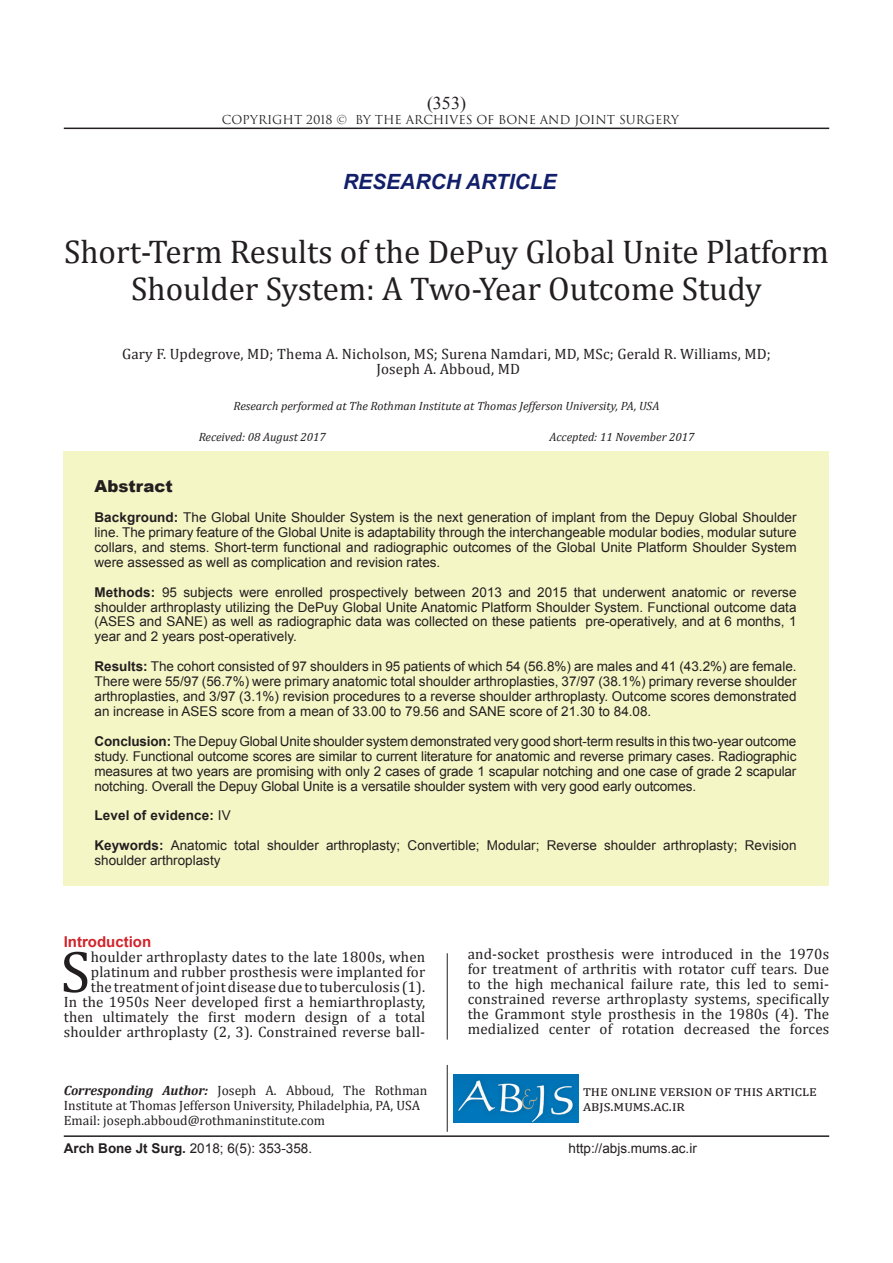
<style>
.page{position:relative;width:893px;height:1263px;background:#fff}
.page>*{position:absolute;margin:0;border:0;box-sizing:border-box;transform-origin:0 0}
.t1{font:60px "Cambria";color:#231f20}
.t2{font:33px/36.9px "Cambria";color:#231f20;text-align:center}
.sartitr{font:italic 700 21px "Arial";color:#121f6a}
.t3{font:18px "Times New Roman";color:#231f20}
.CHEKIDEH{font:900 16.5px "Arial";color:#231f20}
.t4{font:15px/15px "Cambria";letter-spacing:.01em;color:#231f20}
.Titr_ghermez_ABJS{font:700 15px "Arial";color:#d1232a}
.CHEKIDEH-2{font:13.5px/14.9px "Arial";color:#231f20;text-align:justify}
.نویسنده_مسئول{font:13.5px/15px "Cambria";color:#231f20}
.CHEKIDEH-3{font:700 13.5px "Arial";letter-spacing:.01em;color:#231f20}
.ریسرچ{font:italic 12px "Cambria";color:#231f20}
.t5{font:12px "Trajan Pro 3";color:#231f20}
.tarikh{font:italic 12px "Cambria";color:#231f20}
.s1{font-weight:700}
.s2{font-weight:400}
.s3{font-weight:700;font-style:italic}
</style>
<div class="page">
<hr style="left:64px;top:128px;width:765px;height:1px;background:#231f20">
<hr style="left:64px;top:1135px;width:765px;height:2px;background:#231f20">
<hr style="left:447px;top:1065px;width:1px;height:67px;background:#231f20">
<img style="left:454px;top:1075px;width:125px;height:47px">
<div style="left:64px;top:451px;width:765px;height:435px;background:#f5f6c6"></div>
<hr style="left:447px;top:953px;width:1px;height:87px;background:#231f20">
<p class="t3" style="left:427px;top:91px;width:40px">)353(</p>
<p class="t5" style="left:222px;top:112px;width:459px">COPYRIGHT 2018 © BY THE ARCHIVES OF BONE AND JOINT SURGERY</p>
<p class="sartitr" style="left:343px;top:167px;width:215px">RESEARCH ARTICLE</p>
<p class="t2" style="left:64px;top:233px;width:766px">Short-Term Results of the DePuy Global Unite Platform<br>Shoulder System: A Two-Year Outcome Study</p>
<p class="t4" style="left:122px;top:346px;width:650px">Gary F. Updegrove, MD; Thema A. Nicholson, MS; Surena Namdari, MD, MSc; Gerald R. Williams, MD;</p>
<p class="t4" style="left:376px;top:361px;width:145px">Joseph A. Abboud, MD</p>
<p class="ریسرچ" style="left:234px;top:398px;width:427px">Research performed at The Rothman Institute at Thomas Jefferson University, PA, USA</p>
<p class="tarikh" style="left:199px;top:428px;width:129px">Received: 08 August 2017</p>
<p class="tarikh" style="left:550px;top:428px;width:146px">Accepted: 11 November 2017</p>
<p class="CHEKIDEH" style="left:94px;top:474px;width:80px">Abstract</p>
<p class="CHEKIDEH-2" style="left:94px;top:510px;width:704px"><span class="s1">Background:</span> The Global Unite Shoulder System is the next generation of implant from the Depuy Global Shoulder line. The primary feature of the Global Unite is adaptability through the interchangeable modular bodies, modular suture collars, and stems. Short-term functional and radiographic outcomes of the Global Unite Platform Shoulder System were assessed as well as complication and revision rates.</p>
<p class="CHEKIDEH-2" style="left:94px;top:585px;width:703px"><span class="s1">Methods:</span> 95 subjects were enrolled prospectively between 2013 and 2015 that underwent anatomic or reverse shoulder arthroplasty utilizing the DePuy Global Unite Anatomic Platform Shoulder System. Functional outcome data (ASES and SANE) as well as radiographic data was collected on these patients pre-operatively, and at 6 months, 1 year and 2 years post-operatively.</p>
<p class="CHEKIDEH-2" style="left:94px;top:659px;width:704px"><span class="s1">Results:</span> The cohort consisted of 97 shoulders in 95 patients of which 54 (56.8%) are males and 41 (43.2%) are female.<br>There were 55/97 (56.7%) were primary anatomic total shoulder arthroplasties, 37/97 (38.1%) primary reverse shoulder arthroplasties, and 3/97 (3.1%) revision procedures to a reverse shoulder arthroplasty. Outcome scores demonstrated an increase in ASES score from a mean of 33.00 to 79.56 and SANE score of 21.30 to 84.08.</p>
<p class="CHEKIDEH-2" style="left:94px;top:734px;width:703px"><span class="s1">Conclusion:</span> The Depuy Global Unite shoulder system demonstrated very good short-term results in this two-year outcome study. Functional outcome scores are similar to current literature for anatomic and reverse primary cases. Radiographic measures at two years are promising with only 2 cases of grade 1 scapular notching and one case of grade 2 scapular notching. Overall the Depuy Global Unite is a versatile shoulder system with very good early outcomes.</p>
<p class="CHEKIDEH-3" style="left:94px;top:806px;width:138px">Level of evidence: <span class="s2">IV</span></p>
<p class="CHEKIDEH-2" style="left:94px;top:838px;width:703px"><span class="s1">Keywords:</span> Anatomic total shoulder arthroplasty; Convertible; Modular; Reverse shoulder arthroplasty; Revision shoulder arthroplasty</p>
<p class="Titr_ghermez_ABJS" style="left:64px;top:932px;width:89px">Introduction</p>
<p class="t1" style="left:60px;top:936px;width:31px">S</p>
<p class="t4" style="left:64px;top:949px;width:363px;text-align:right">houlder arthroplasty dates to the late 1800s, when platinum and rubber prosthesis were implanted for<br>the treatment of joint disease due to tuberculosis (1).<br>In the 1950s Neer developed first a hemiarthroplasty, then ultimately the first modern design of a total shoulder arthroplasty (2, 3). Constrained reverse ball-</p>
<p class="t4" style="left:468px;top:946px;width:363px;text-align:justify">and-socket prosthesis were introduced in the 1970s for treatment of arthritis with rotator cuff tears. Due to the high mechanical failure rate, this led to semi&shy;constrained reverse arthroplasty systems, specifically the Grammont style prosthesis in the 1980s (4). The medialized center of rotation decreased the forces</p>
<p class="نویسنده_مسئول" style="left:64px;top:1083px;width:365px"><span class="s3">Corresponding Author:</span> Joseph A. Abboud, The Rothman<br>Institute at Thomas Jefferson University, Philadelphia, PA, USA</p>
<p class="نویسنده_مسئول" style="left:64px;top:1113px;width:263px">Email: joseph.abboud@rothmaninstitute.com</p>
<p class="t4" style="left:583px;top:1083px;width:235px">the online version of this article abjs.mums.ac.ir</p>
<p class="CHEKIDEH-2" style="left:64px;top:1141px;width:250px"><span class="s1">Arch Bone Jt Surg.</span> 2018; 6(5): 353-358.</p>
<p class="CHEKIDEH-2" style="left:569px;top:1141px;width:130px">http://abjs.mums.ac.ir</p>
</div>
